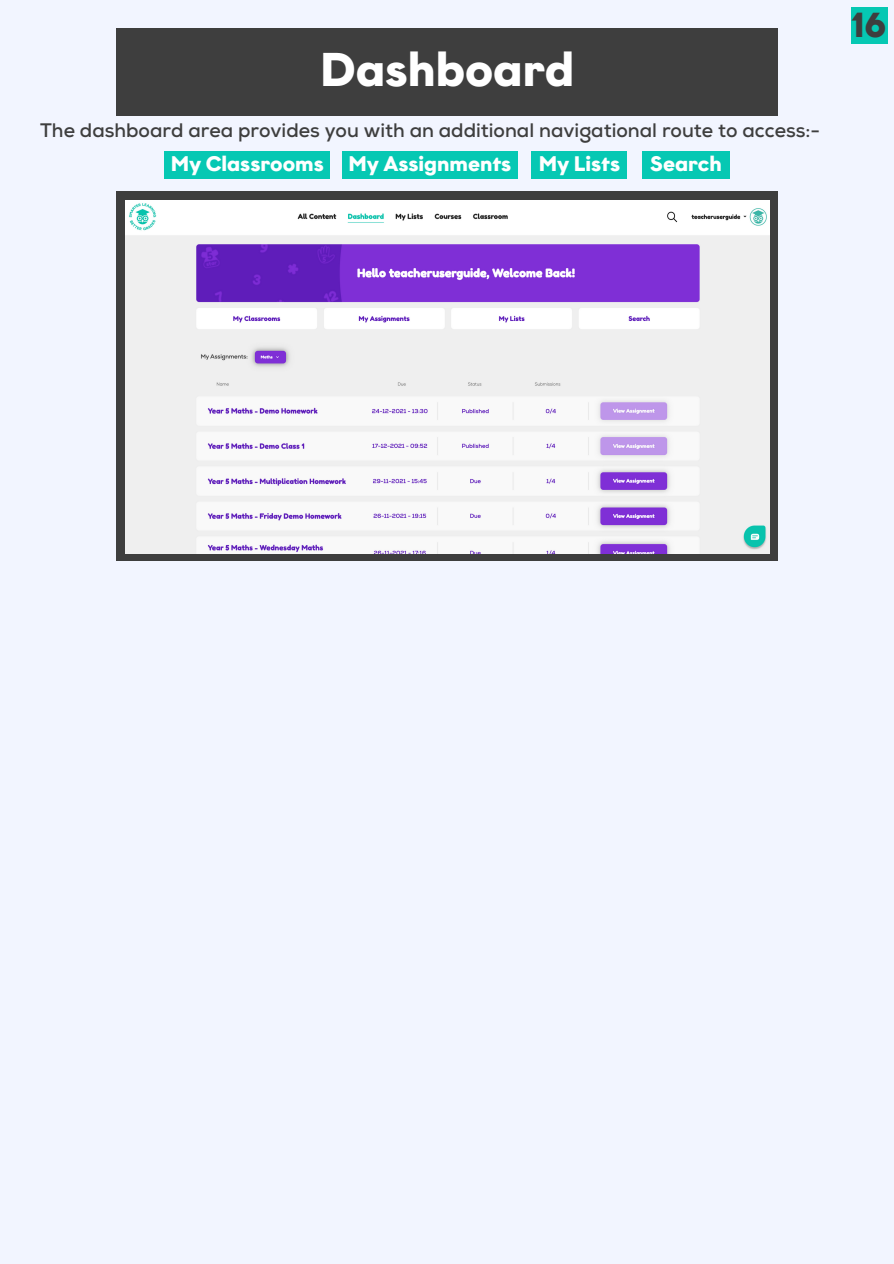
<style>
.page{position:relative;width:894px;height:1264px;background:#fff}
.page>*{position:absolute;margin:0;border:0;box-sizing:border-box;transform-origin:0 0}
.t1{font:700 47.25px "Graphit";color:#fff}
.t2{font:700 34.65px "Graphit";color:#3e3e3e}
.t3{font:700 21px "Graphit";color:#fff}
.t4{font:700 19.5px "Nexa";color:#3e3e3e}
</style>
<div class="page">
<div style="left:0;top:0;width:893px;height:1263px;background:#f2f5ff"></div>
<div style="left:850px;top:8px;width:36px;height:36px;background:#06c8b3"></div>
<div style="left:116px;top:28px;width:661px;height:88px;background:#3e3e3e"></div>
<div style="left:116px;top:191px;width:661px;height:370px;background:#3e3e3e"></div>
<img style="left:126px;top:200px;width:642px;height:353px">
<div style="left:164px;top:151px;width:166px;height:27px;background:#06c8b3"></div>
<div style="left:341px;top:152px;width:176px;height:27px;background:#06c8b3"></div>
<div style="left:531px;top:152px;width:96px;height:27px;background:#06c8b3"></div>
<div style="left:641px;top:152px;width:88px;height:27px;background:#06c8b3"></div>
<p class="t1" style="left:320px;top:41px;width:256px">Dashboard</p>
<p class="t4" style="left:40px;top:119px;width:781px">The dashboard area provides you with an additional navigational route to access:-</p>
<p class="t3" style="left:171px;top:151px;width:154px">My Classrooms</p>
<p class="t3" style="left:348px;top:151px;width:164px">My Assignments</p>
<p class="t3" style="left:538px;top:151px;width:83px">My Lists</p>
<p class="t3" style="left:650px;top:151px;width:73px">Search</p>
<p class="t2" style="left:851px;top:4px;width:36px">16</p>
</div>
